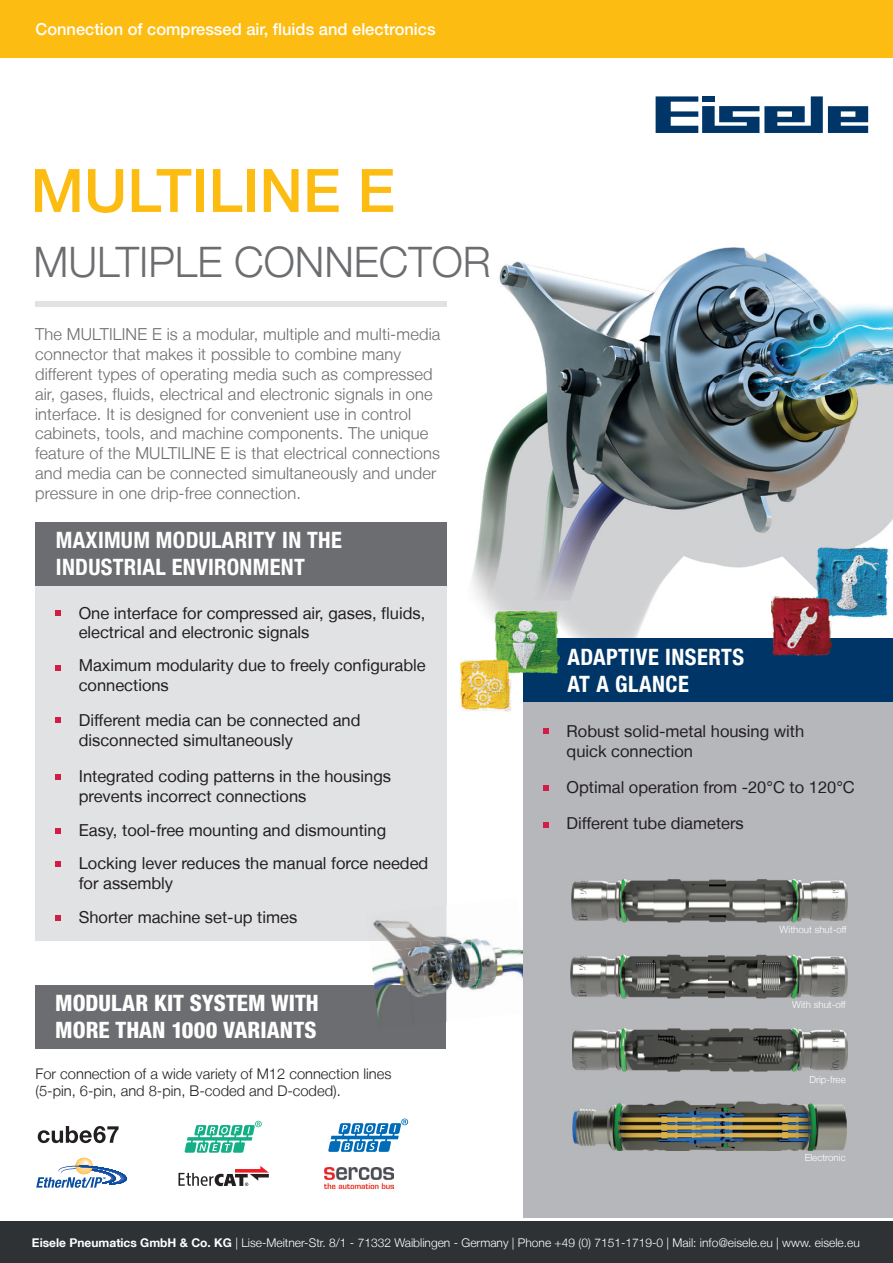
<style>
.page{position:relative;width:893px;height:1263px;background:#fff}
.page>*{position:absolute;margin:0;border:0;box-sizing:border-box;transform-origin:0 0}
.t1{font:500 60px "Helvetica Neue LT";color:#fdbc12}
.t2{font:300 42px "Helvetica Neue LT";color:#6c6d70}
.t3{font:700 condensed 22.5px/27px "Helvetica Neue LT";letter-spacing:.01em;color:#fff}
.t4{font:800 condensed 22.5px "Helvetica Neue LT";color:#fff}
.t5{font:16.5px/19.8px "Helvetica Neue LT";color:#231f20}
.t6{font:300 16.5px/19.8px "Helvetica Neue LT";letter-spacing:.01em;color:#6c6d70}
.t7{font:500 16.5px "Helvetica Neue LT";color:#fff}
.t8{font:300 14.7px/17.7px "Helvetica Neue LT";color:#231f20}
.t9{font:300 12px "Helvetica Neue LT";color:#fff}
.t10{font:300 9.75px "Helvetica Neue LT";color:#fff}
.s1{font-weight:700}
</style>
<div class="page">
<img style="left:478px;top:96px;width:366px;height:444px">
<img style="left:844px;top:106px;width:49px;height:447px">
<img style="left:471px;top:540px;width:276px;height:98px">
<img style="left:747px;top:540px;width:97px;height:47px">
<img style="left:511px;top:675px;width:13px;height:74px">
<svg style="left:178px;top:1166px;width:91px;height:20px"></svg>
<div style="left:76px;top:1158px;width:16px;height:15px;background:#fecb66;border-radius:50%"></div>
<div style="left:77px;top:1158px;width:15px;height:14px;background:#fecf74;border-radius:50%"></div>
<div style="left:77px;top:1158px;width:14px;height:14px;background:#fed076;border-radius:50%"></div>
<div style="left:78px;top:1159px;width:13px;height:12px;background:#fed482;border-radius:50%"></div>
<div style="left:80px;top:1159px;width:10px;height:10px;background:#fed68f;border-radius:50%"></div>
<div style="left:81px;top:1160px;width:9px;height:8px;background:#fee0a9;border-radius:50%"></div>
<div style="left:82px;top:1160px;width:7px;height:7px;background:#fee5b8;border-radius:50%"></div>
<svg style="left:36px;top:1161px;width:91px;height:27px"></svg>
<img style="left:324px;top:1167px;width:70px;height:21px">
<div style="left:36px;top:985px;width:410px;height:64px;background:#6c6d70"></div>
<div style="left:35px;top:580px;width:411px;height:361px;background:#e1e2e4"></div>
<img style="left:388px;top:941px;width:32px;height:6px">
<img style="left:420px;top:903px;width:47px;height:44px">
<img style="left:372px;top:947px;width:49px;height:38px">
<img style="left:421px;top:941px;width:50px;height:44px">
<img style="left:471px;top:936px;width:53px;height:44px">
<img style="left:426px;top:980px;width:49px;height:42px">
<img style="left:475px;top:974px;width:49px;height:44px">
<img style="left:374px;top:985px;width:36px;height:38px">
<img style="left:410px;top:985px;width:36px;height:37px">
<img style="left:373px;top:905px;width:73px;height:36px">
<div style="left:524px;top:669px;width:369px;height:594px;background:#b6b7bb"></div>
<svg style="left:656px;top:96px;width:212px;height:37px"></svg>
<div style="left:0;top:1220px;width:893px;height:43px;background:#2f3234"></div>
<div style="left:35px;top:522px;width:411px;height:64px;background:#6c6d70"></div>
<div style="left:35px;top:302px;width:411px;height:5px;background:#e1e2e4"></div>
<div style="left:524px;top:638px;width:369px;height:64px;background:#003667"></div>
<hr style="left:0;top:1218px;width:893px;height:2px;background:#fff">
<div style="left:0;top:0;width:893px;height:57px;background:#fdbc12"></div>
<svg style="left:543px;top:728px;width:6px;height:6px"></svg>
<svg style="left:543px;top:785px;width:6px;height:6px"></svg>
<svg style="left:543px;top:822px;width:6px;height:5px"></svg>
<svg style="left:38px;top:1126px;width:81px;height:17px"></svg>
<svg style="left:328px;top:1118px;width:80px;height:34px"></svg>
<svg style="left:185px;top:1121px;width:77px;height:32px"></svg>
<img style="left:813px;top:546px;width:77px;height:73px">
<img style="left:572px;top:1100px;width:274px;height:51px">
<img style="left:572px;top:1028px;width:275px;height:43px">
<img style="left:571px;top:955px;width:276px;height:43px">
<img style="left:571px;top:879px;width:276px;height:44px">
<img style="left:771px;top:596px;width:61px;height:60px">
<img style="left:813px;top:596px;width:19px;height:25px">
<img style="left:494px;top:611px;width:33px;height:32px">
<img style="left:527px;top:611px;width:32px;height:27px">
<img style="left:495px;top:643px;width:29px;height:32px">
<img style="left:524px;top:638px;width:35px;height:36px">
<img style="left:460px;top:660px;width:51px;height:52px">
<img style="left:494px;top:659px;width:17px;height:16px">
<svg style="left:55px;top:610px;width:6px;height:6px"></svg>
<svg style="left:55px;top:665px;width:6px;height:5px"></svg>
<svg style="left:55px;top:774px;width:6px;height:6px"></svg>
<svg style="left:55px;top:717px;width:6px;height:6px"></svg>
<svg style="left:55px;top:828px;width:6px;height:6px"></svg>
<svg style="left:55px;top:861px;width:6px;height:5px"></svg>
<svg style="left:55px;top:915px;width:6px;height:5px"></svg>
<p class="t7" style="left:35px;top:20px;width:402px">Connection of compressed air, fluids and electronics</p>
<h1 class="t1" style="left:31px;top:155px;width:366px">MULTILINE E</h1>
<h2 class="t2" style="left:33px;top:236px;width:459px">MULTIPLE CONNECTOR</h2>
<p class="t6" style="left:35px;top:324px;width:407px">The MULTILINE E is a modular, multiple and multi-media connector that makes it possible to combine many different types of operating media such as compressed air, gases, fluids, electrical and electronic signals in one interface. It is designed for convenient use in control cabinets, tools, and machine components. The unique feature of the MULTILINE E is that electrical connections and media can be connected simultaneously and under pressure in one drip-free connection.</p>
<h3 class="t3" style="left:56px;top:527px;width:287px">MAXIMUM MODULARITY IN THE<br>INDUSTRIAL ENVIRONMENT</h3>
<p class="t5" style="left:79px;top:603px;width:348px">One interface for compressed air, gases, fluids, electrical and electronic signals</p>
<p class="t5" style="left:79px;top:655px;width:348px">Maximum modularity due to freely configurable connections</p>
<p class="t5" style="left:79px;top:710px;width:283px">Different media can be connected and disconnected simultaneously</p>
<p class="t5" style="left:79px;top:766px;width:314px">Integrated coding patterns in the housings prevents incorrect connections</p>
<p class="t5" style="left:79px;top:813px;width:351px;line-height:33px">Easy, tool-free mounting and dismounting<br>Locking lever reduces the manual force needed</p>
<p class="t5" style="left:79px;top:865px;width:220px;line-height:34.5px">for assembly<br>Shorter machine set-up times</p>
<h3 class="t4" style="left:55px;top:989px;width:265px">MODULAR KIT SYSTEM WITH</h3>
<h3 class="t4" style="left:55px;top:1016px;width:263px">MORE THAN 1000 VARIANTS</h3>
<p class="t8" style="left:36px;top:1064px;width:357px">For connection of a wide variety of M12 connection lines (5-pin, 6-pin, and 8-pin, B-coded and D-coded).</p>
<h3 class="t3" style="left:567px;top:643px;width:178px">ADAPTIVE INSERTS<br>AT A GLANCE</h3>
<p class="t5" style="left:567px;top:721px;width:239px">Robust solid-metal housing with quick connection</p>
<p class="t5" style="left:567px;top:777px;width:290px">Optimal operation from -20°C to 120°C</p>
<p class="t5" style="left:567px;top:813px;width:179px">Different tube diameters</p>
<p class="t10" style="left:779px;top:923px;width:69px">Without shut-off</p>
<p class="t10" style="left:792px;top:999px;width:55px">With shut-off</p>
<p class="t10" style="left:809px;top:1073px;width:38px">Drip-free</p>
<p class="t10" style="left:805px;top:1151px;width:43px">Electronic</p>
<p class="t9" style="left:32px;top:1235px;width:829px"><span class="s1">Eisele Pneumatics GmbH &amp; Co. KG</span> | Lise-Meitner-Str. 8/1 - 71332 Waiblingen - Germany | Phone +49 (0) 7151-1719-0 | Mail: info@eisele.eu | www. eisele.eu</p>
</div>
